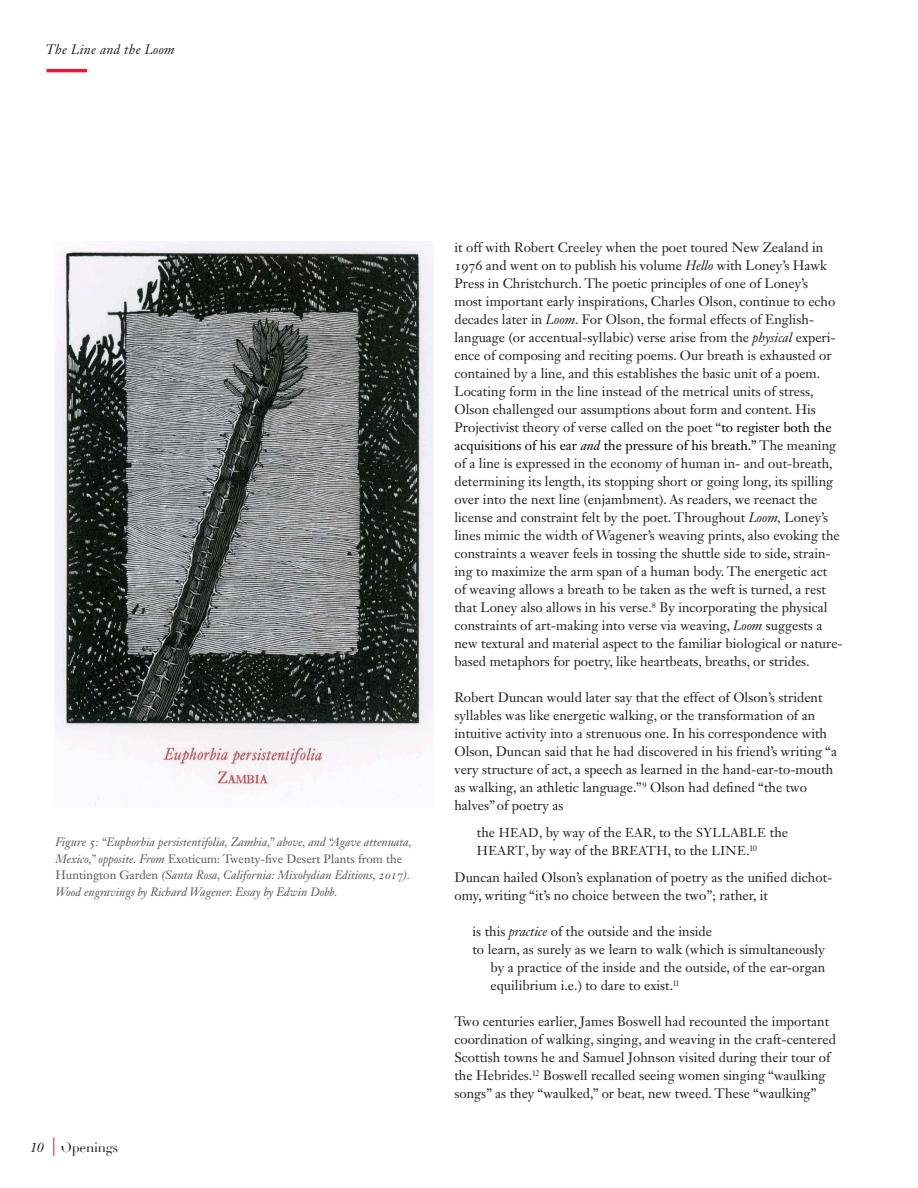
<style>
.page{position:relative;width:918px;height:1188px;background:#fff}
.page>*{position:absolute;margin:0;border:0;box-sizing:border-box;transform-origin:0 0}
.Janson_body_text{font:13.5px/18px "Janson Text LT Std";color:#231f20}
.Extract__prose{font:13.5px/18px "Janson Text LT Std";color:#231f20}
.t1{font:italic 13.5px "Janson Text LT Std";letter-spacing:.02em;color:#231f20}
.t2{font:13.5px "Didot";letter-spacing:-.02em;color:#231f20}
.t3{font:italic 12px/16.5px "Janson Text LT Std";color:#575659}
.s1{font-style:normal}
.s2{font-style:italic}
.s3{color:#000}
.s4{font-style:italic;color:#000}
.s5{font-size:12.75px}
</style>
<div class="page">
<svg style="left:54px;top:1137px;width:1px;height:19px"></svg>
<hr style="left:46px;top:69px;width:41px;height:3px;background:#e51836">
<img style="left:54px;top:242px;width:379px;height:564px">
<p class="t1" style="left:46px;top:41px;width:130px">The Line and the Loom</p>
<p class="t3" style="left:55px;top:834px;width:358px">Figure 5: “Euphorbia persistentifolia, Zambia,” above, and “Agave attenuata, Mexico,” opposite. From <span class="s1">Exoticum: Twenty-five Desert Plants from the Huntington Garden</span> (Santa Rosa, California: Mixolydian Editions, 2017).<br>Wood engravings by Richard Wagener. Essay by Edwin Dobb.</p>
<p class="t1" style="left:30px;top:1139px;width:15px">10</p>
<p class="t2" style="left:61px;top:1139px;width:59px">Openings</p>
<p class="Janson_body_text" style="left:454px;top:238px;width:390px">it off with Robert Creeley when the poet toured New Zealand in 1976 and went on to publish his volume <span class="s2">Hello</span> with Loney’s Hawk Press in Christchurch. The poetic principles of one of Loney’s<br>most important early inspirations, Charles Olson, continue to echo decades later in <span class="s2">Loom</span>. For Olson, the formal effects of English&shy;language (or accentual-syllabic) verse arise from the <span class="s2">physical</span> experi&shy;ence of composing and reciting poems. Our breath is exhausted or contained by a line, and this establishes the basic unit of a poem.<br>Locating form in the line instead of the metrical units of stress, Olson challenged our assumptions about form and content. His Projectivist theory of verse called on the poet “<span class="s3">to register both the acquisitions of his ear</span> <span class="s4">and</span> <span class="s3">the pressure of his breath.”</span> The meaning of a line is expressed in the economy of human in- and out-breath, determining its length, its stopping short or going long, its spilling over into the next line (enjambment). As readers, we reenact the license and constraint felt by the poet. Throughout <span class="s2">Loom,</span> Loney’s lines mimic the width of Wagener’s weaving prints, also evoking the constraints a weaver feels in tossing the shuttle side to side, strain&shy;ing to maximize the arm span of a human body. The energetic act<br>of weaving allows a breath to be taken as the weft is turned, a rest that Loney also allows in his verse.<sup>8</sup> By incorporating the physical constraints of art-making into verse via weaving, <span class="s2">Loom</span> suggests a new textural and material aspect to the familiar biological or nature&shy;based metaphors for poetry, like heartbeats, breaths, or strides.</p>
<p class="Janson_body_text" style="left:454px;top:688px;width:384px">Robert Duncan would later say that the effect of Olson’s strident syllables was like energetic walking, or the transformation of an intuitive activity into a strenuous one. In his correspondence with Olson, Duncan said that he had discovered in his friend’s writing “a very structure of act, a speech as learned in the hand-ear-to-mouth as walking, an athletic language.”<sup>9</sup> Olson had defined “the two halves” of poetry as</p>
<p class="Extract__prose" style="left:477px;top:823px;width:313px">the <span class="s5">HEAD</span>, by way of the <span class="s5">EAR</span>, to the <span class="s5">SYLLABLE</span> the</p>
<p class="Extract__prose" style="left:477px;top:841px;width:282px"><span class="s5">HEART</span>, by way of the <span class="s5">BREATH</span>, to the <span class="s5">LINE</span>.<sup>10</sup></p>
<p class="Extract__prose" style="left:454px;top:868px;width:379px">Duncan hailed Olson’s explanation of poetry as the unified dichot&shy;omy, writing “it’s no choice between the two”; rather, it</p>
<p class="Extract__prose" style="left:472px;top:922px;width:241px">is this <span class="s2">practice</span> of the outside and the inside</p>
<p class="Extract__prose" style="left:490px;top:940px;width:336px;text-align:justify;text-indent:-18px">to learn, as surely as we learn to walk (which is simultaneously by a practice of the inside and the outside, of the ear-organ equilibrium i.e.) to dare to exist.<sup>11</sup></p>
<p class="Janson_body_text" style="left:454px;top:1012px;width:383px">Two centuries earlier, James Boswell had recounted the important coordination of walking, singing, and weaving in the craft-centered Scottish towns he and Samuel Johnson visited during their tour of the Hebrides.<sup>12</sup> Boswell recalled seeing women singing “waulking songs” as they “waulked,” or beat, new tweed. These “waulking”</p>
</div>
